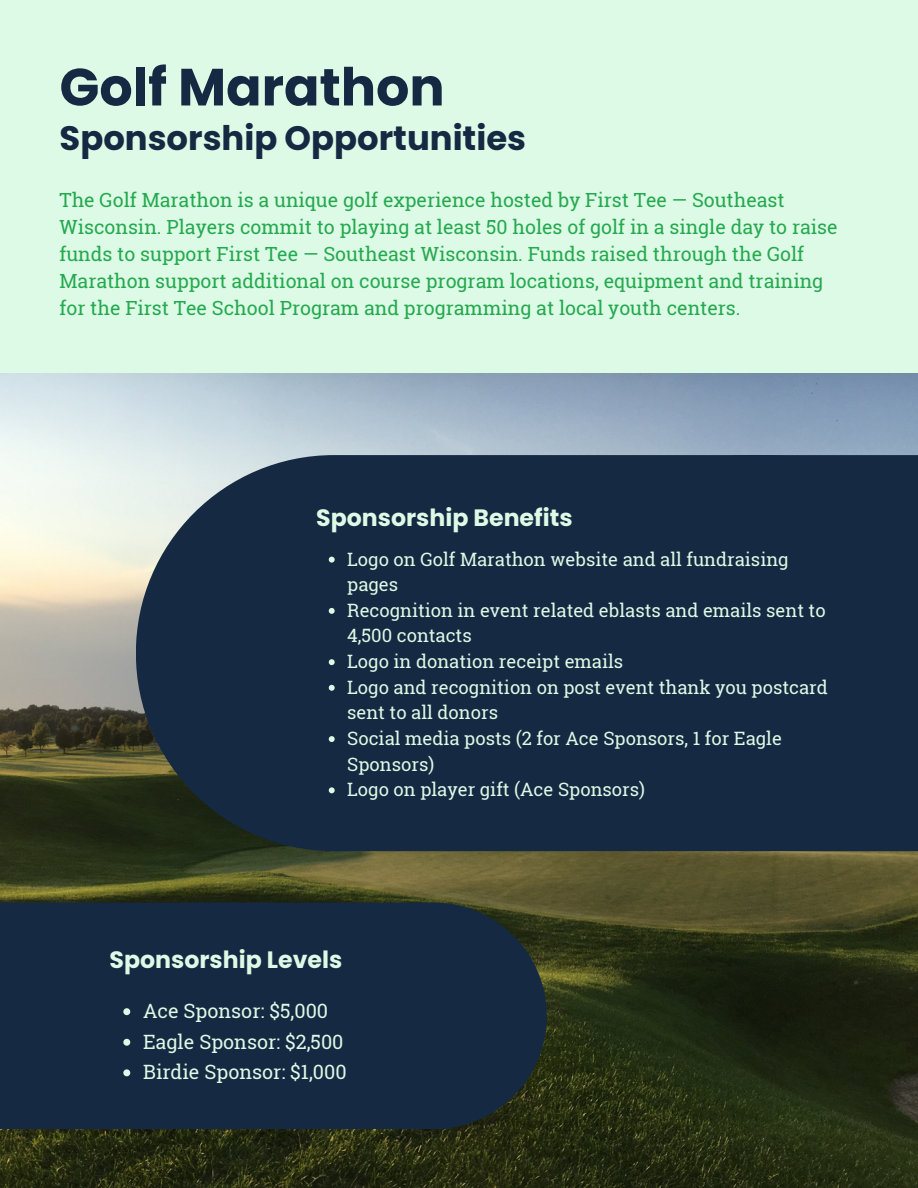
<style>
.page{position:relative;width:918px;height:1188px;background:#dcfae6}
.page>*{position:absolute;margin:0;border:0;box-sizing:border-box;transform-origin:0 0}
.t1{font:700 52.35px "Poppins";color:#152a42}
.t2{font:700 33.9px "Poppins";color:#152a42}
.t3{font:700 23.7px "Poppins";color:#dcfae6}
.t4{font:19.65px "Roboto Slab";color:#dcfae6}
.t5{font:19.5px/27px "Roboto Slab";color:#25a94e}
.t6{font:18.45px/25.7px "Roboto Slab";color:#dcfae6}
</style>
<div class="page">
<img style="left:0;top:374px;width:918px;height:814px">
<svg style="left:136px;top:455px;width:414px;height:396px;background:#203448"></svg>
<div style="left:550px;top:455px;width:368px;height:396px;background:#152a42"></div>
<svg style="left:329px;top:557px;width:6px;height:6px"></svg>
<svg style="left:329px;top:608px;width:6px;height:6px"></svg>
<svg style="left:329px;top:659px;width:6px;height:6px"></svg>
<svg style="left:329px;top:685px;width:6px;height:6px"></svg>
<svg style="left:329px;top:736px;width:6px;height:6px"></svg>
<svg style="left:329px;top:787px;width:6px;height:6px"></svg>
<div style="left:0;top:903px;width:175px;height:226px;background:#152a42"></div>
<div style="left:73px;top:903px;width:474px;height:226px;background:#152a42;border-radius:113px"></div>
<svg style="left:123px;top:1008px;width:7px;height:7px"></svg>
<svg style="left:123px;top:1039px;width:7px;height:7px"></svg>
<svg style="left:123px;top:1069px;width:7px;height:7px"></svg>
<p class="t1" style="left:60px;top:51px;width:387px">Golf Marathon</p>
<p class="t2" style="left:60px;top:114px;width:468px">Sponsorship Opportunities</p>
<p class="t5" style="left:60px;top:186px;width:780px">The Golf Marathon is a unique golf experience hosted by First Tee — Southeast Wisconsin. Players commit to playing at least 50 holes of golf in a single day to raise funds to support First Tee — Southeast Wisconsin. Funds raised through the Golf Marathon support additional on course program locations, equipment and training for the First Tee School Program and programming at local youth centers.</p>
<p class="t3" style="left:316px;top:501px;width:258px">Sponsorship Benefits</p>
<h1 class="t6" style="left:347px;top:546px;width:443px">Logo on Golf Marathon website and all fundraising pages</h1>
<p class="t6" style="left:347px;top:597px;width:480px">Recognition in event related eblasts and emails sent to<br>4,500 contacts</p>
<p class="t6" style="left:347px;top:648px;width:278px">Logo in donation receipt emails</p>
<p class="t6" style="left:347px;top:674px;width:482px">Logo and recognition on post event thank you postcard sent to all donors</p>
<p class="t6" style="left:347px;top:725px;width:436px">Social media posts (2 for Ace Sponsors, 1 for Eagle<br>Sponsors)</p>
<p class="t6" style="left:347px;top:776px;width:299px">Logo on player gift (Ace Sponsors)</p>
<p class="t3" style="left:110px;top:943px;width:234px">Sponsorship Levels</p>
<p class="t4" style="left:143px;top:998px;width:187px">Ace Sponsor: $5,000</p>
<h2 class="t4" style="left:143px;top:1028px;width:202px">Eagle Sponsor: $2,500</h2>
<h2 class="t4" style="left:143px;top:1059px;width:205px">Birdie Sponsor: $1,000</h2>
</div>
